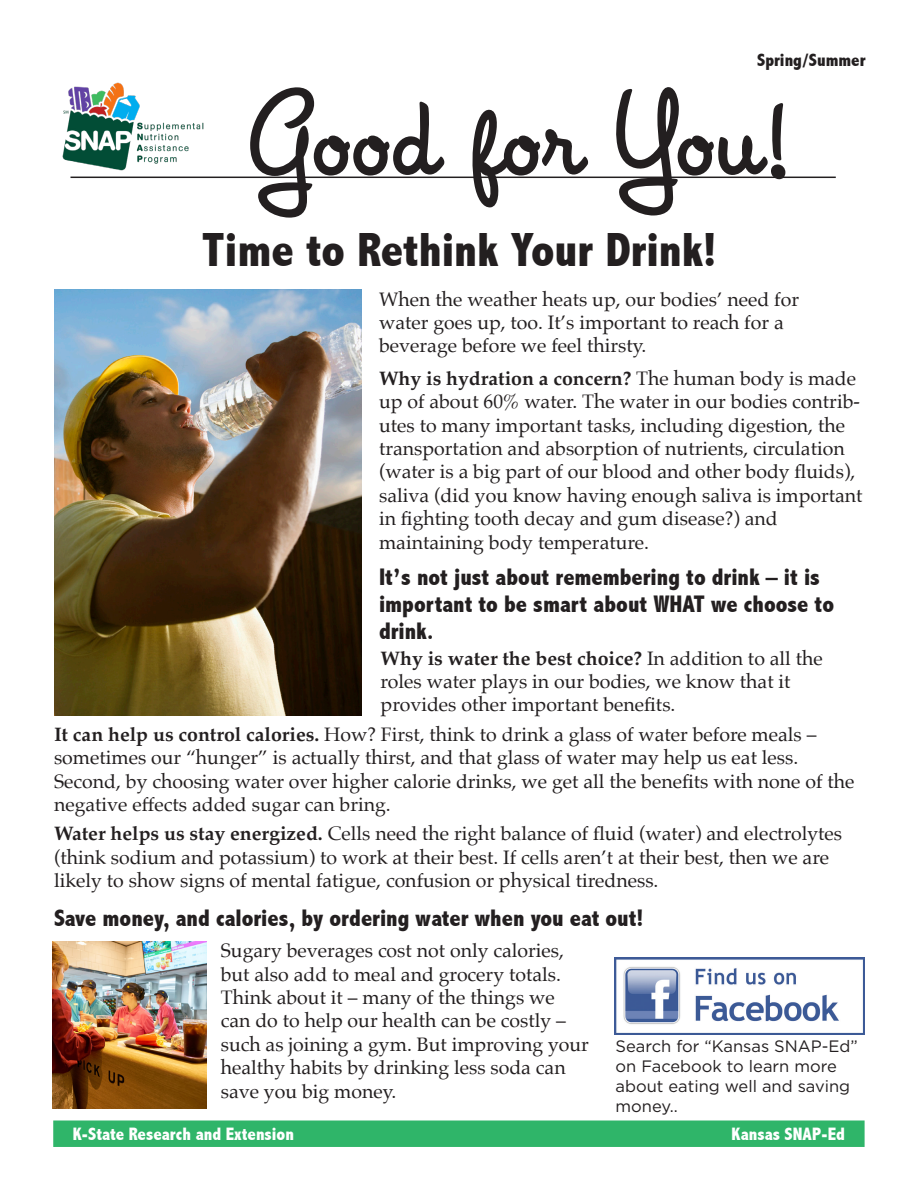
<style>
.page{position:relative;width:918px;height:1188px;background:#fff}
.page>*{position:absolute;margin:0;border:0;box-sizing:border-box;transform-origin:0 0}
.t1{font:111px "Housearama League Night";letter-spacing:-.01em;color:#231f20}
.t2{font:800 condensed 48px "Abadi";color:#231f20}
.t3{font:800 condensed 24px/27px "Abadi";color:#231f20}
.t4{font:19.5px/23.4px "Palatino";color:#231f20}
.t5{font:700 19.5px "Palatino";color:#231f20}
.t6{font:800 condensed 18px "Abadi";color:#fff}
.t7{font:800 condensed 18px "Abadi";color:#231f20}
.t8{font:16.5px/19.8px "Gotham";color:#231f20}
.s1{font-weight:700}
.s2{font-weight:400}
</style>
<div class="page">
<img style="left:54px;top:290px;width:308px;height:426px">
<div style="left:54px;top:1121px;width:810px;height:25px;background:#2fb569"></div>
<div style="left:53px;top:1120px;width:812px;height:27px;border:2px solid #2fb569"></div>
<hr style="left:70px;top:177px;width:766px;height:1px;background:#231f20">
<img style="left:62px;top:82px;width:142px;height:89px">
<img style="left:614px;top:958px;width:251px;height:77px">
<img style="left:53px;top:941px;width:154px;height:167px">
<p class="t7" style="left:757px;top:50px;width:110px">Spring/Summer</p>
<p class="t1" style="left:251px;top:72px;width:542px">Good for You!</p>
<p class="t2" style="left:202px;top:222px;width:517px">Time to Rethink Your Drink!</p>
<p class="t4" style="left:379px;top:287px;width:422px">When the weather heats up, our bodies’ need for</p>
<p class="t4" style="left:379px;top:311px;width:406px">water goes up, too. It’s important to reach for a</p>
<p class="t4" style="left:379px;top:334px;width:269px">beverage before we feel thirsty.</p>
<p class="t4" style="left:379px;top:366px;width:485px"><span class="s1">Why is hydration a concern?</span> The human body is made up of about 60% water. The water in our bodies contrib&shy;utes to many important tasks, including digestion, the transportation and absorption of nutrients, circulation (water is a big part of our blood and other body fluids), saliva (did you know having enough saliva is important in fighting tooth decay and gum disease?) and</p>
<p class="t4" style="left:379px;top:530px;width:272px">maintaining body temperature.</p>
<p class="t3" style="left:379px;top:563px;width:442px">It’s not just about remembering to drink – it is</p>
<p class="t3" style="left:379px;top:590px;width:457px">important to be smart about WHAT we choose to drink.</p>
<p class="t5" style="left:381px;top:641px;width:444px">Why is water the best choice? <span class="s2">In addition to all the</span></p>
<p class="t4" style="left:381px;top:669px;width:412px">roles water plays in our bodies, we know that it</p>
<p class="t4" style="left:381px;top:693px;width:296px">provides other important benefits.</p>
<p class="t4" style="left:54px;top:722px;width:764px"><span class="s1">It can help us control calories.</span> How? First, think to drink a glass of water before meals – sometimes our “hunger” is actually thirst, and that glass of water may help us eat less.</p>
<p class="t4" style="left:54px;top:769px;width:802px">Second, by choosing water over higher calorie drinks, we get all the benefits with none of the negative effects added sugar can bring.</p>
<p class="t4" style="left:54px;top:822px;width:790px"><span class="s1">Water helps us stay energized.</span> Cells need the right balance of fluid (water) and electrolytes (think sodium and potassium) to work at their best. If cells aren’t at their best, then we are likely to show signs of mental fatigue, confusion or physical tiredness.</p>
<p class="t3" style="left:54px;top:904px;width:591px">Save money, and calories, by ordering water when you eat out!</p>
<p class="t4" style="left:221px;top:939px;width:370px">Sugary beverages cost not only calories, but also add to meal and grocery totals.<br>Think about it – many of the things we can do to help our health can be costly – such as joining a gym. But improving your healthy habits by drinking less soda can save you big money.</p>
<p class="t8" style="left:616px;top:1036px;width:244px">Search for “Kansas SNAP-Ed” on Facebook to learn more about eating well and saving money..</p>
<p class="t6" style="left:73px;top:1124px;width:223px">K-State Research and Extension</p>
<p class="t6" style="left:731px;top:1124px;width:115px">Kansas SNAP-Ed</p>
</div>
